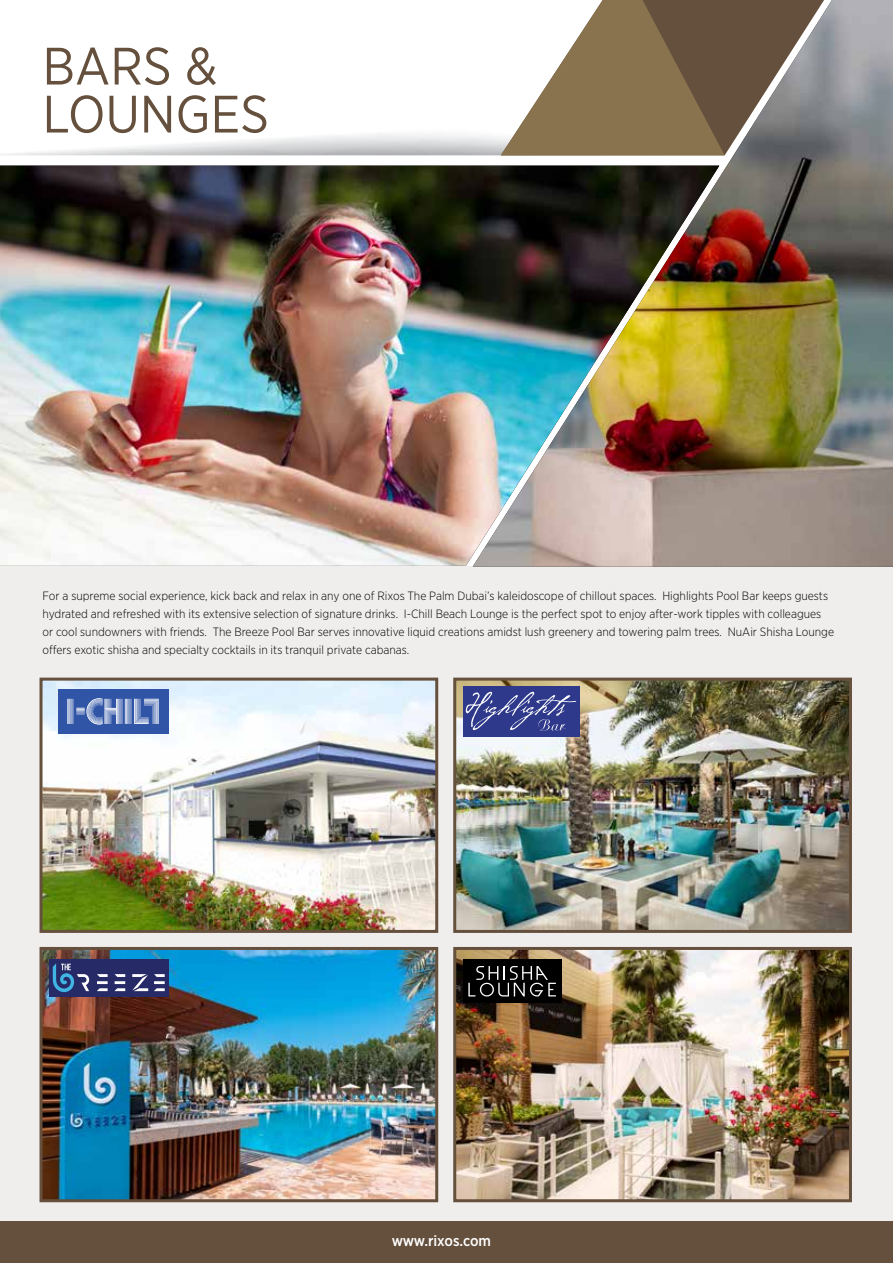
<style>
.page{position:relative;width:893px;height:1263px;background:#fff}
.page>*{position:absolute;margin:0;border:0;box-sizing:border-box;transform-origin:0 0}
.t1{font:52.5px/48px "Gotham Narrow";color:#65503d}
.t2{font:500 15px "Gotham Narrow";letter-spacing:-.005em;color:#fff}
.t3{font:300 12px/18px "Gotham Narrow";color:#000}
</style>
<div class="page">
<div style="left:0;top:1221px;width:893px;height:42px;background:#65503d"></div>
<div style="left:0;top:566px;width:893px;height:655px;background:#f0eeec"></div>
<img style="left:0;top:166px;width:473px;height:400px">
<img style="left:473px;top:0;width:420px;height:567px">
<img style="left:44px;top:682px;width:390px;height:247px">
<div style="left:40px;top:678px;width:398px;height:255px;border:3px solid #65503d"></div>
<img style="left:457px;top:682px;width:391px;height:247px">
<div style="left:453px;top:678px;width:399px;height:255px;border:3px solid #65503d"></div>
<img style="left:44px;top:951px;width:390px;height:247px">
<div style="left:40px;top:947px;width:398px;height:255px;border:3px solid #65503d"></div>
<img style="left:457px;top:951px;width:391px;height:247px">
<div style="left:453px;top:947px;width:399px;height:255px;border:3px solid #65503d"></div>
<div style="left:58px;top:689px;width:111px;height:44px;background:#3155a6"></div>
<svg style="left:67px;top:698px;width:92px;height:27px"></svg>
<div style="left:463px;top:686px;width:116px;height:50px;background:#2f398b"></div>
<svg style="left:466px;top:692px;width:110px;height:38px"></svg>
<div style="left:49px;top:959px;width:120px;height:38px;background:#262b67"></div>
<svg style="left:97px;top:974px;width:11px;height:17px"></svg>
<svg style="left:115px;top:974px;width:10px;height:17px"></svg>
<svg style="left:154px;top:974px;width:11px;height:17px"></svg>
<svg style="left:132px;top:974px;width:16px;height:17px"></svg>
<svg style="left:53px;top:963px;width:36px;height:29px"></svg>
<div style="left:463px;top:959px;width:98px;height:44px;background:#000"></div>
<svg style="left:468px;top:966px;width:88px;height:30px"></svg>
<h1 class="t1" style="left:43px;top:41px;width:228px">BARS &amp;<br>LOUNGES</h1>
<p class="t3" style="left:43px;top:586px;width:793px">For a supreme social experience, kick back and relax in any one of Rixos The Palm Dubai’s kaleidoscope of chillout spaces. Highlights Pool Bar keeps guests hydrated and refreshed with its extensive selection of signature drinks. I-Chill Beach Lounge is the perfect spot to enjoy after-work tipples with colleagues or cool sundowners with friends. The Breeze Pool Bar serves innovative liquid creations amidst lush greenery and towering palm trees. NuAir Shisha Lounge offers exotic shisha and specialty cocktails in its tranquil private cabanas.</p>
<p class="t2" style="left:392px;top:1231px;width:101px">www.rixos.com</p>
</div>
